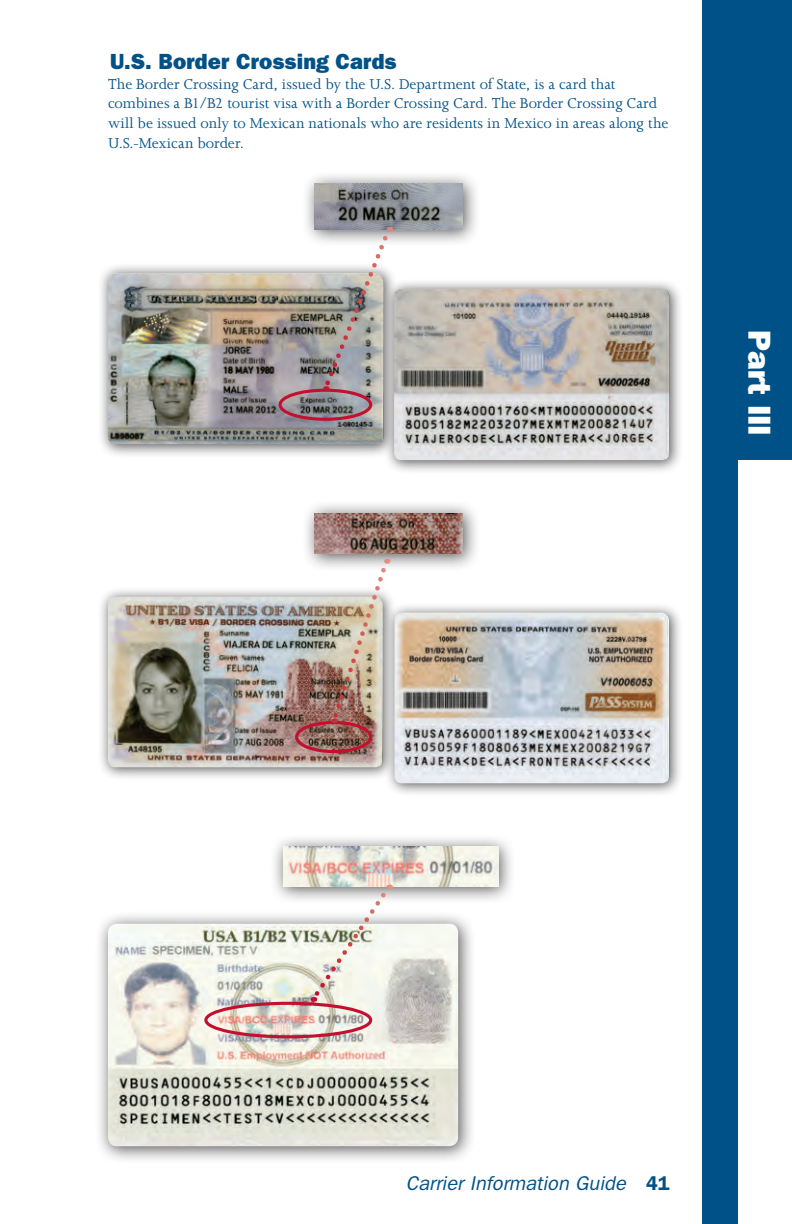
<style>
.page{position:relative;width:792px;height:1224px;background:#fff}
.page>*{position:absolute;margin:0;border:0;box-sizing:border-box;transform-origin:0 0}
.t1{font:800 32px "Franklin Gothic";color:#fff}
.TOC_-_1{font:800 22px "Franklin Gothic";letter-spacing:.005em;color:#005187}
.t2{font:italic 20px "Franklin Gothic";letter-spacing:.005em;color:#005187}
.Body_Text{font:16.4px/19.6px "Joanna";letter-spacing:.005em;color:#005187}
.s1{font-weight:600;font-style:normal}
</style>
<div class="page">
<div style="left:730px;top:0;width:62px;height:460px;background:#005187"></div>
<div style="left:702px;top:0;width:36px;height:1224px;background:#005187"></div>
<div style="left:97px;top:586px;width:300px;height:195px;background:#231f20;opacity:.75"></div>
<img style="left:108px;top:597px;width:275px;height:170px">
<div style="left:384px;top:602px;width:299px;height:195px;background:#231f20;opacity:.75"></div>
<img style="left:395px;top:613px;width:274px;height:170px">
<div style="left:295px;top:721px;width:77px;height:32px;border:3px solid #c3102f;border-radius:50%"></div>
<div style="left:302px;top:500px;width:178px;height:72px;background:#231f20;opacity:.75"></div>
<img style="left:315px;top:513px;width:148px;height:41px">
<div style="left:95px;top:911px;width:381px;height:253px;background:#231f20;opacity:.75"></div>
<img style="left:108px;top:924px;width:350px;height:222px">
<div style="left:204px;top:1002px;width:168px;height:36px;border:3px solid #c3102f;border-radius:50%"></div>
<div style="left:270px;top:834px;width:246px;height:71px;background:#231f20;opacity:.75"></div>
<img style="left:283px;top:847px;width:215px;height:40px">
<svg style="left:309px;top:885px;width:81px;height:117px"></svg>
<img style="left:329px;top:559px;width:60px;height:164px">
<div style="left:97px;top:262px;width:300px;height:196px;background:#231f20;opacity:.75"></div>
<img style="left:108px;top:273px;width:275px;height:171px">
<div style="left:383px;top:278px;width:301px;height:196px;background:#231f20;opacity:.75"></div>
<img style="left:394px;top:289px;width:276px;height:171px">
<div style="left:279px;top:389px;width:93px;height:32px;border:3px solid #c3102f;border-radius:50%"></div>
<div style="left:302px;top:170px;width:178px;height:77px;background:#231f20;opacity:.75"></div>
<img style="left:315px;top:184px;width:148px;height:45px">
<svg style="left:321px;top:227px;width:70px;height:164px"></svg>
<p class="TOC_-_1" style="left:110px;top:49px;width:288px">U.S. Border Crossing Cards</p>
<p class="Body_Text" style="left:108px;top:74px;width:562px">The Border Crossing Card, issued by the U.S. Department of State, is a card that combines a B1/B2 tourist visa with a Border Crossing Card. The Border Crossing Card will be issued only to Mexican nationals who are residents in Mexico in areas along the U.S.-Mexican border.</p>
<h1 class="t1" style="left:778px;top:330px;width:107px;rotate:90deg">Part III</h1>
<p class="t2" style="left:406px;top:1172px;width:265px">Carrier Information Guide <span class="s1">41</span></p>
</div>
